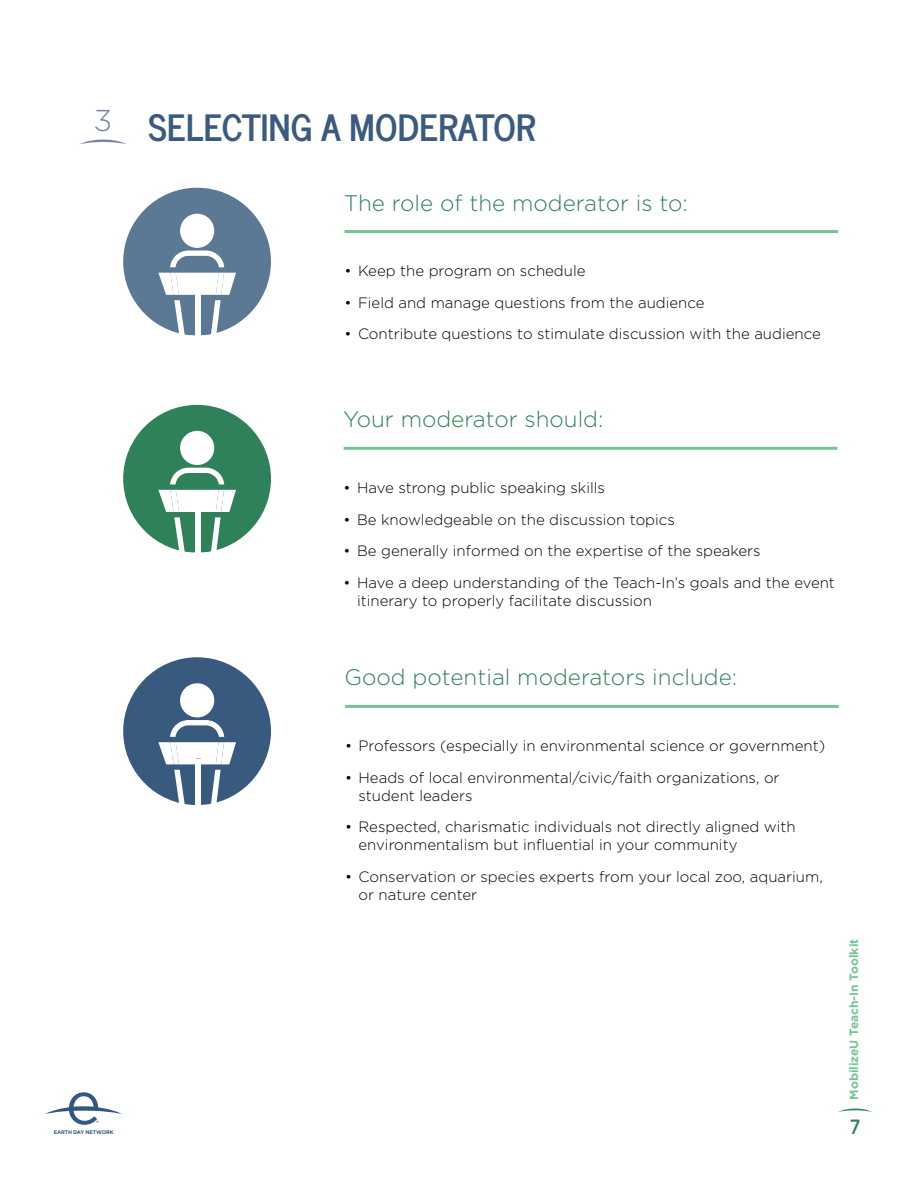
<style>
.page{position:relative;width:918px;height:1188px;background:#fff}
.page>*{position:absolute;margin:0;border:0;box-sizing:border-box;transform-origin:0 0}
.t1{font:700 36px "News Cycle";color:#3a5b7f}
.t2{font:300 22.5px "Gotham Rounded";color:#30825a}
.t3{font:700 19.5px "News Cycle";color:#30825a}
.t4{font:300 15px/18px "Gotham";color:#000}
.t5{font:700 12px "Gotham";color:#75c593}
.t6{font:700 5.25px "Gotham";letter-spacing:-.025em;color:#325781}
.t7{font:700 3.45px "Gotham";color:#325781}
</style>
<div class="page">
<svg style="left:45px;top:1092px;width:77px;height:33px"></svg>
<svg style="left:838px;top:1109px;width:34px;height:3px"></svg>
<svg style="left:80px;top:140px;width:46px;height:4px"></svg>
<hr style="left:345px;top:230px;width:493px;height:3px;background:#75c593">
<hr style="left:344px;top:447px;width:493px;height:3px;background:#75c593">
<hr style="left:345px;top:705px;width:494px;height:3px;background:#75c593">
<div style="left:123px;top:657px;width:148px;height:148px;background:#395a7f;border-radius:50%"></div>
<div style="left:180px;top:683px;width:34px;height:34px;background:#fff;border-radius:50%"></div>
<svg style="left:158px;top:720px;width:78px;height:85px"></svg>
<div style="left:123px;top:405px;width:148px;height:148px;background:#2f815a;border-radius:50%"></div>
<div style="left:180px;top:431px;width:34px;height:34px;background:#fff;border-radius:50%"></div>
<svg style="left:170px;top:468px;width:54px;height:16px"></svg>
<svg style="left:158px;top:490px;width:78px;height:63px"></svg>
<div style="left:123px;top:188px;width:148px;height:148px;background:#5b7895;border-radius:50%"></div>
<div style="left:180px;top:214px;width:34px;height:34px;background:#fff;border-radius:50%"></div>
<svg style="left:170px;top:250px;width:54px;height:17px"></svg>
<svg style="left:158px;top:273px;width:78px;height:63px"></svg>
<h1 class="t1" style="left:94px;top:96px;width:443px"><sup>3</sup> SELECTING A MODERATOR</h1>
<h2 class="t2" style="left:344px;top:188px;width:345px">The role of the moderator is to:</h2>
<p class="t4" style="left:345px;top:262px;width:243px">• Keep the program on schedule</p>
<p class="t4" style="left:345px;top:293px;width:362px">• Field and manage questions from the audience</p>
<p class="t4" style="left:345px;top:325px;width:478px">• Contribute questions to stimulate discussion with the audience</p>
<p class="t7" style="left:96px;top:1120px;width:4px">®</p>
<p class="t6" style="left:54px;top:1130px;width:61px">EARTH DAY NETWORK</p>
<h2 class="t2" style="left:343px;top:404px;width:262px">Your moderator should:</h2>
<p class="t4" style="left:344px;top:478px;width:263px">• Have strong public speaking skills</p>
<p class="t4" style="left:344px;top:510px;width:333px">• Be knowledgeable on the discussion topics</p>
<p class="t4" style="left:344px;top:541px;width:419px">• Be generally informed on the expertise of the speakers</p>
<p class="t4" style="left:357px;top:573px;width:479px;text-indent:-14px">• Have a deep understanding of the Teach-In’s goals and the event itinerary to properly facilitate discussion</p>
<h2 class="t2" style="left:345px;top:663px;width:394px">Good potential moderators include:</h2>
<p class="t4" style="left:345px;top:737px;width:482px">• Professors (especially in environmental science or government)</p>
<p class="t4" style="left:359px;top:768px;width:423px;text-indent:-14px">• Heads of local environmental/civic/faith organizations, or student leaders</p>
<p class="t4" style="left:359px;top:818px;width:439px;text-indent:-14px">• Respected, charismatic individuals not directly aligned with environmentalism but influential in your community</p>
<p class="t4" style="left:359px;top:867px;width:466px;text-indent:-14px">• Conservation or species experts from your local zoo, aquarium, or nature center</p>
<p class="t5" style="left:846px;top:1100px;width:163px;rotate:-90deg">MobilizeU Teach-In Toolkit</p>
<h3 class="t3" style="left:850px;top:1110px;width:11px">7</h3>
</div>
